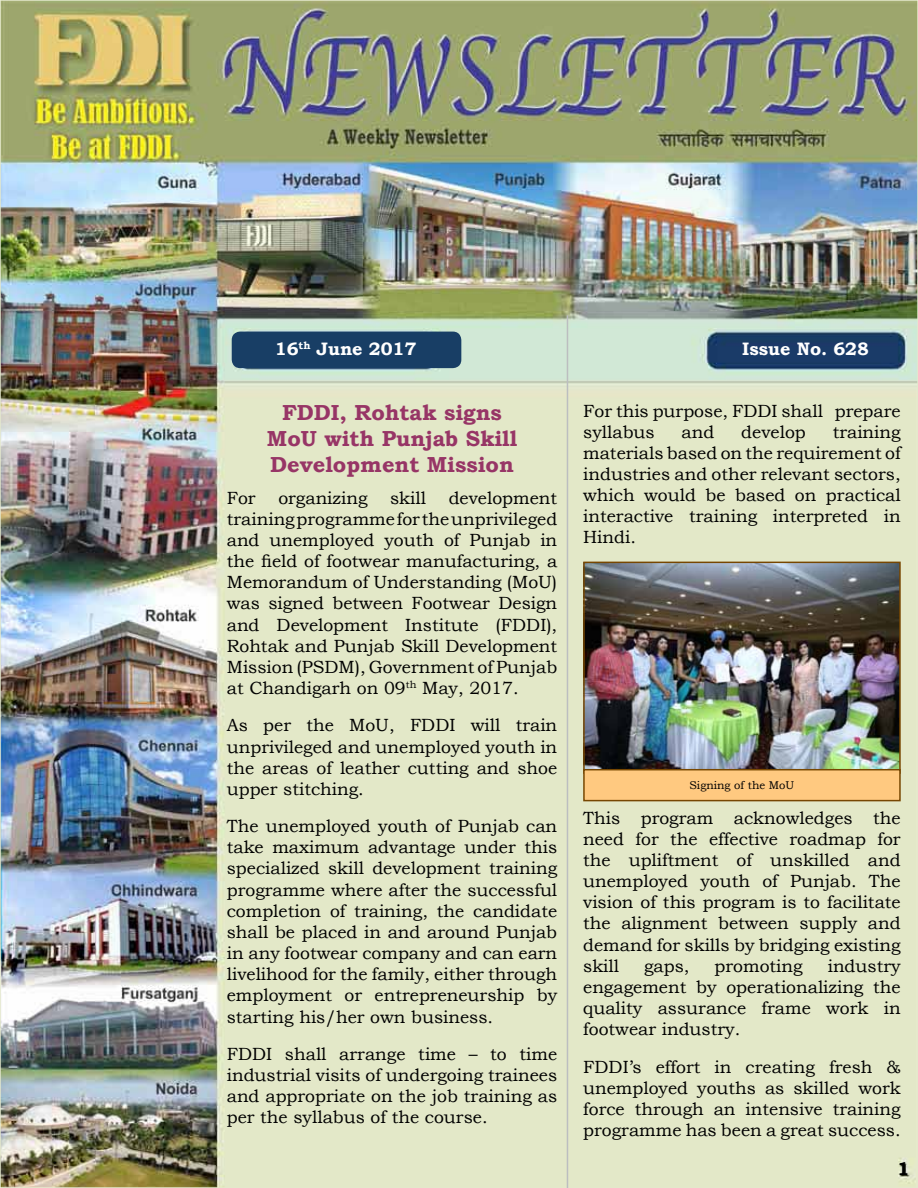
<style>
.page{position:relative;width:918px;height:1188px;background:#fff}
.page>*{position:absolute;margin:0;border:0;box-sizing:border-box;transform-origin:0 0}
.t1{font:700 21.75px/26.1px "Bookman Old Style";color:#973566;text-align:center}
.t2{font:700 18.45px "Bookman Old Style";color:#000}
.t3{font:700 18px "Bookman Old Style";color:#fff}
.t4{font:17.7px/21.1px "Bookman Old Style";color:#000;text-align:justify}
.t5{font:11.25px "Bookman Old Style";color:#000}
</style>
<div class="page">
<img style="left:3px;top:3px;width:912px;height:1182px">
<div style="left:232px;top:332px;width:229px;height:36px;background:#183e65;border-radius:9px"></div>
<hr style="left:567px;top:315px;width:1px;height:873px;background:#bcbec0">
<img style="left:586px;top:565px;width:312px;height:204px">
<div style="left:583px;top:562px;width:318px;height:212px;border:2px solid #774701"></div>
<div style="left:583px;top:769px;width:318px;height:32px;background:#ffc980;border:2px solid #774701"></div>
<p class="t3" style="left:275px;top:336px;width:143px">16<sup>th</sup> June 2017</p>
<p class="t3" style="left:742px;top:336px;width:128px">Issue No. 628</p>
<p class="t1" style="left:267px;top:399px;width:252px">FDDI, Rohtak signs<br>MoU with Punjab Skill<br>Development Mission</p>
<p class="t4" style="left:227px;top:487px;width:332px;text-indent:222px">development training programme for the unprivileged and unemployed youth of Punjab in the field of footwear manufacturing, a Memorandum of Understanding (MoU) was signed between Footwear Design and Development Institute (FDDI), Rohtak and Punjab Skill Development Mission (PSDM), Government of Punjab at Chandigarh on 09<sup>th</sup> May, 2017.</p>
<p class="t4" style="left:227px;top:715px;width:332px">As per the MoU, FDDI will train unprivileged and unemployed youth in the areas of leather cutting and shoe upper stitching.</p>
<p class="t4" style="left:227px;top:816px;width:332px">The unemployed youth of Punjab can take maximum advantage under this specialized skill development training programme where after the successful completion of training, the candidate shall be placed in and around Punjab in any footwear company and can earn livelihood for the family, either through employment or entrepreneurship by starting his/her own business.</p>
<p class="t4" style="left:227px;top:1043px;width:332px">FDDI shall arrange time – to time industrial visits of undergoing trainees and appropriate on the job training as per the syllabus of the course.</p>
<p class="t4" style="left:227px;top:487px;width:30px">For</p>
<p class="t4" style="left:278px;top:487px;width:91px">organizing</p>
<p class="t4" style="left:390px;top:487px;width:37px">skill</p>
<p class="t4" style="left:583px;top:400px;width:319px">For this purpose, FDDI shall prepare syllabus</p>
<p class="t4" style="left:682px;top:421px;width:34px">and</p>
<p class="t4" style="left:741px;top:421px;width:66px">develop</p>
<p class="t4" style="left:583px;top:421px;width:319px;text-indent:249px">training materials based on the requirement of industries and other relevant sectors, which would be based on practical interactive training interpreted in Hindi.</p>
<p class="t5" style="left:690px;top:778px;width:106px">Signing of the MoU</p>
<p class="t4" style="left:583px;top:807px;width:319px">This program acknowledges the need for the effective roadmap for the upliftment of unskilled and unemployed youth of Punjab. The vision of this program is to facilitate the alignment between supply and demand for skills by bridging existing skill</p>
<p class="t4" style="left:583px;top:955px;width:319px;text-indent:245px">industry engagement by operationalizing the quality assurance frame work in footwear industry.</p>
<p class="t4" style="left:583px;top:1056px;width:319px">FDDI’s effort in creating fresh &amp; unemployed youths as skilled work force through an intensive training programme has been a great success.</p>
<p class="t4" style="left:644px;top:955px;width:47px">gaps,</p>
<p class="t4" style="left:715px;top:955px;width:90px">promoting</p>
<p class="t2" style="left:897px;top:1156px;width:14px">1</p>
</div>
